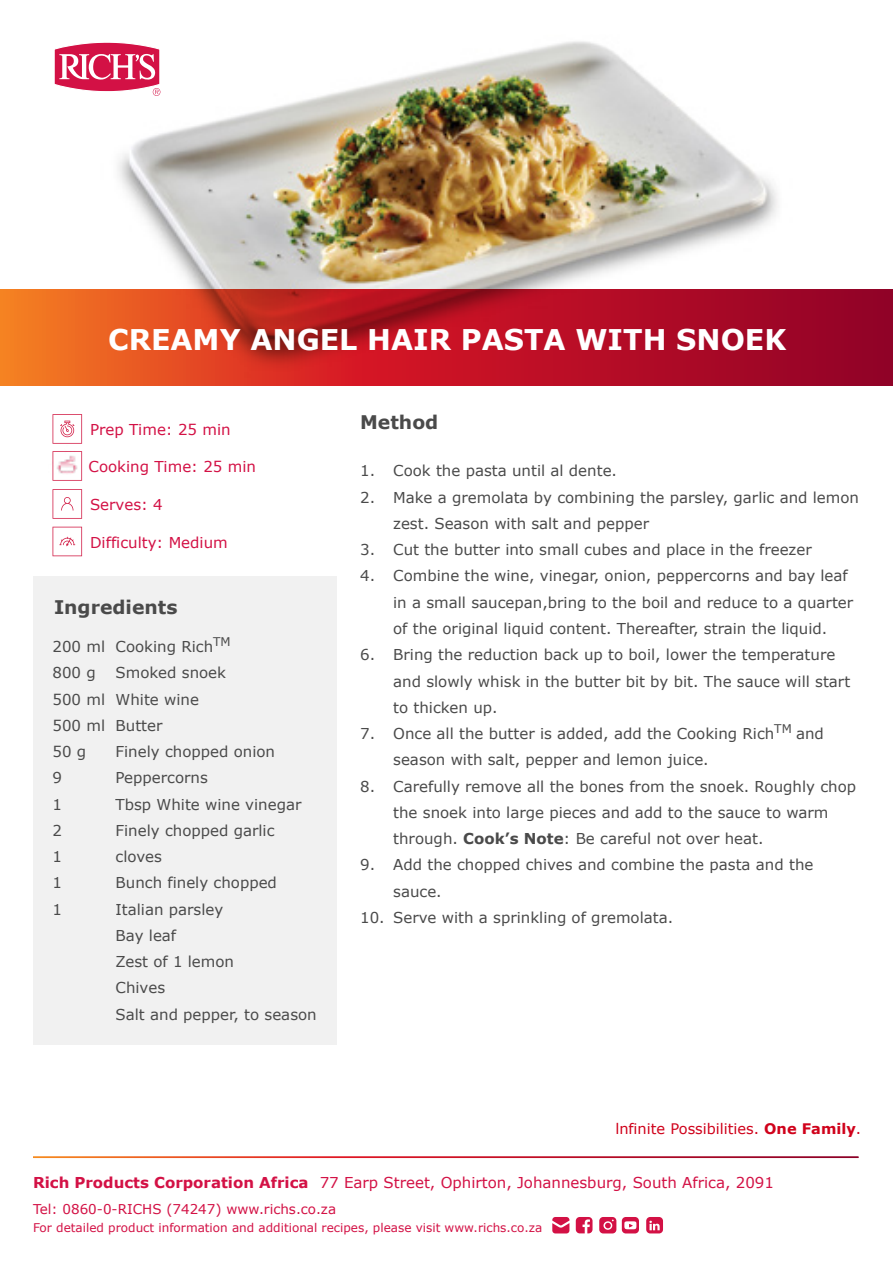
<style>
.page{position:relative;width:893px;height:1263px;background:#fff}
.page>*{position:absolute;margin:0;border:0;box-sizing:border-box;transform-origin:0 0}
.t1{font:700 28.5px "Verdana";color:#fff}
.t2{font:700 18.75px "Verdana";color:#4a4a4a}
.t3{font:15px/26.2px "Verdana";color:#4a4a4a}
.t4{font:15px "Verdana";color:#d31145}
.t5{font:14.5px "Verdana";color:#d0021b}
.t6{font:13.5px "Verdana";color:#d31145}
.t7{font:12px "Verdana";color:#d31145}
.s1{font-weight:700}
</style>
<div class="page">
<img style="left:0;top:41px;width:892px;height:249px">
<div style="left:33px;top:576px;width:303px;height:468px;background:#f1f1f1"></div>
<svg style="left:52px;top:414px;width:30px;height:30px"></svg>
<svg style="left:52px;top:489px;width:30px;height:30px"></svg>
<svg style="left:52px;top:527px;width:30px;height:29px"></svg>
<img style="left:52px;top:451px;width:31px;height:30px">
<svg style="left:0;top:290px;width:892px;height:96px;background:#bf2423"></svg>
<svg style="left:33px;top:1156px;width:825px;height:2px;background:#d04241"></svg>
<svg style="left:552px;top:1217px;width:17px;height:16px"></svg>
<svg style="left:575px;top:1217px;width:17px;height:16px"></svg>
<svg style="left:599px;top:1217px;width:40px;height:16px"></svg>
<svg style="left:646px;top:1217px;width:17px;height:16px"></svg>
<svg style="left:53px;top:41px;width:108px;height:55px"></svg>
<h1 class="t1" style="left:108px;top:319px;width:679px">CREAMY ANGEL HAIR PASTA WITH SNOEK</h1>
<p class="t4" style="left:90px;top:419px;width:142px">Prep Time: 25 min</p>
<p class="t4" style="left:89px;top:456px;width:169px">Cooking Time: 25 min</p>
<p class="t4" style="left:90px;top:494px;width:74px">Serves: 4</p>
<p class="t4" style="left:90px;top:532px;width:139px">Difficulty: Medium</p>
<p class="t2" style="left:54px;top:593px;width:125px">Ingredients</p>
<p class="t3" style="left:52px;top:633px;width:54px">200 ml<br>800 g<br>500 ml<br>500 ml<br>50 g<br>9<br>1<br>2<br>1<br>1<br>1</p>
<p class="t3" style="left:116px;top:633px;width:203px">Cooking Rich<sup>TM<br></sup>Smoked snoek<br>White wine<br>Butter<br>Finely chopped onion<br>Peppercorns<br>Tbsp White wine vinegar<br>Finely chopped garlic cloves<br>Bunch finely chopped<br>Italian parsley<br>Bay leaf<br>Zest of 1 lemon<br>Chives<br>Salt and pepper, to season</p>
<p class="t2" style="left:360px;top:409px;width:80px">Method</p>
<p class="t3" style="left:360px;top:458px;width:16px">1.<br>2.</p>
<p class="t3" style="left:393px;top:458px;width:467px">Cook the pasta until al dente.<br>Make a gremolata by combining the parsley, garlic and lemon zest. Season with salt and pepper<br>Cut the butter into small cubes and place in the freezer Combine the wine, vinegar, onion, peppercorns and bay leaf in a small saucepan,bring to the boil and reduce to a quarter of the original liquid content. Thereafter, strain the liquid.<br>Bring the reduction back up to boil, lower the temperature and slowly whisk in the butter bit by bit. The sauce will start to thicken up.<br>Once all the butter is added, add the Cooking Rich<sup>TM</sup> and season with salt, pepper and lemon juice.<br>Carefully remove all the bones from the snoek. Roughly chop the snoek into large pieces and add to the sauce to warm through. <span class="s1">Cook’s Note</span>: Be careful not over heat.<br>Add the chopped chives and combine the pasta and the sauce.<br>Serve with a sprinkling of gremolata.</p>
<p class="t3" style="left:360px;top:536px;width:16px">3.<br>4.</p>
<p class="t3" style="left:360px;top:641px;width:16px">6.</p>
<p class="t3" style="left:360px;top:720px;width:16px">7.</p>
<p class="t3" style="left:360px;top:773px;width:16px">8.</p>
<p class="t3" style="left:360px;top:851px;width:16px">9.</p>
<p class="t3" style="left:360px;top:904px;width:26px">10.</p>
<p class="t5" style="left:615px;top:1119px;width:247px">lnfinite Possibilities. <span class="s1">One Family</span>.</p>
<p class="t4" style="left:33px;top:1172px;width:742px"><span class="s1">Rich Products Corporation Africa</span> 77 Earp Street, Ophirton, Johannesburg, South Africa, 2091</p>
<p class="t6" style="left:33px;top:1199px;width:304px">Tel: 0860-0-RICHS (74247) www.richs.co.za</p>
<p class="t7" style="left:33px;top:1219px;width:510px">For detailed product information and additional recipes, please visit www.richs.co.za</p>
</div>
